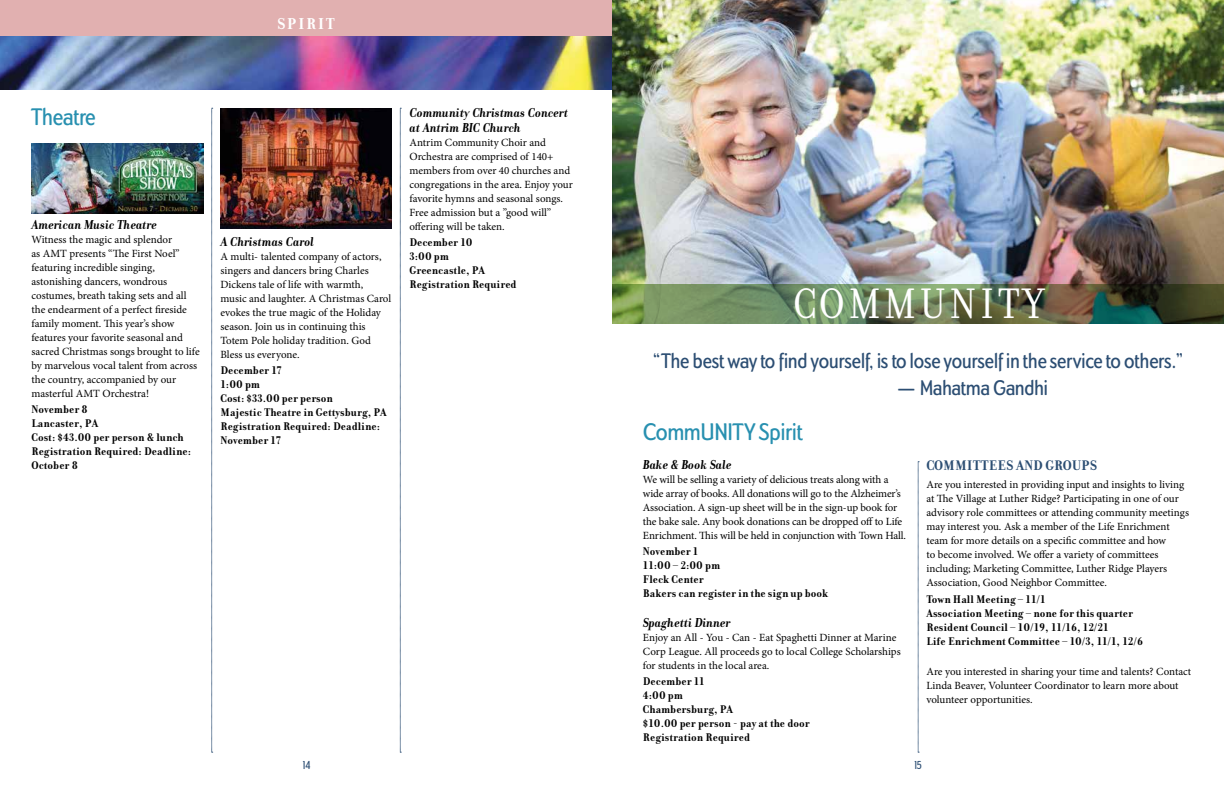
<style>
.page{position:relative;width:1224px;height:792px;background:#fff}
.page>*{position:absolute;margin:0;border:0;box-sizing:border-box;transform-origin:0 0}
.t1{font:46px "Donatora";letter-spacing:.08em;color:#fff}
.t2{font:500 condensed 25px "Dundee";color:#2890b0}
.t3{font:500 condensed 22px "Dundee";color:#2c4e73}
.t4{font:700 17px "Donatora";letter-spacing:.08em;color:#fff}
.t5{font:700 15px "Donatora";color:#2c4e73}
.t6{font:italic 700 14px/15px "Donatora";color:#000}
.t7{font:700 12px/14px "Donatora";color:#000}
.t8{font:500 condensed 12px "Dundee";color:#2c4e73}
.t9{font:11px/14px "Minion Pro";letter-spacing:-.005em;color:#000}
</style>
<div class="page">
<svg style="left:212px;top:108px;width:1px;height:645px"></svg>
<svg style="left:400px;top:108px;width:1px;height:645px"></svg>
<div style="left:0;top:0;width:621px;height:36px;background:#e1b0b0"></div>
<img style="left:0;top:36px;width:612px;height:54px">
<svg style="left:918px;top:462px;width:1px;height:291px"></svg>
<img style="left:612px;top:0;width:612px;height:284px">
<img style="left:612px;top:284px;width:612px;height:40px">
<img style="left:220px;top:108px;width:172px;height:120px">
<img style="left:32px;top:144px;width:171px;height:70px">
<h3 class="t4" style="left:277px;top:14px;width:59px">SPIRIT</h3>
<h2 class="t2" style="left:32px;top:102px;width:66px">Theatre</h2>
<p class="t6" style="left:32px;top:217px;width:127px">American Music Theatre</p>
<p class="t9" style="left:32px;top:232px;width:170px">Witness the magic and splendor<br>as AMT presents “The First Noel” featuring incredible singing, astonishing dancers, wondrous costumes, breath taking sets and all the endearment of a perfect fireside family moment. This year’s show features your favorite seasonal and sacred Christmas songs brought to life by marvelous vocal talent from across the country, accompanied by our masterful AMT Orchestra!</p>
<p class="t7" style="left:32px;top:402px;width:161px">November 8<br>Lancaster, PA<br>Cost: $43.00 per person &amp; lunch<br>Registration Required: Deadline:<br>October 8</p>
<p class="t6" style="left:220px;top:234px;width:95px">A Christmas Carol</p>
<p class="t9" style="left:220px;top:250px;width:172px">A multi- talented company of actors, singers and dancers bring Charles Dickens tale of life with warmth, music and laughter. A Christmas Carol evokes the true magic of the Holiday season. Join us in continuing this Totem Pole holiday tradition. God Bless us everyone.</p>
<p class="t7" style="left:220px;top:364px;width:168px">December 17<br>1:00 pm<br>Cost: $33.00 per person<br>Majestic Theatre in Gettysburg, PA<br>Registration Required: Deadline:<br>November 17</p>
<p class="t6" style="left:410px;top:105px;width:160px">Community Christmas Concert at Antrim BIC Church</p>
<p class="t9" style="left:410px;top:136px;width:165px">Antrim Community Choir and<br>Orchestra are comprised of 140+ members from over 40 churches and congregations in the area. Enjoy your favorite hymns and seasonal songs.<br>Free admission but a ”good will” offering will be taken.</p>
<p class="t7" style="left:410px;top:235px;width:109px">December 10<br>3:00 pm<br>Greencastle, PA<br>Registration Required</p>
<h1 class="t1" style="left:793px;top:278px;width:252px">COMMUNITY</h1>
<h3 class="t3" style="left:653px;top:348px;width:531px">“The best way to find yourself, is to lose yourself in the service to others.”</h3>
<h3 class="t3" style="left:896px;top:375px;width:153px">— Mahatma Gandhi</h3>
<h2 class="t2" style="left:643px;top:417px;width:161px">CommUNITY Spirit</h2>
<p class="t6" style="left:643px;top:457px;width:91px">Bake &amp; Book Sale</p>
<p class="t9" style="left:643px;top:472px;width:265px">We will be selling a variety of delicious treats along with a wide array of books. All donations will go to the Alzheimer’s Association. A sign-up sheet will be in the sign-up book for the bake sale. Any book donations can be dropped off to Life Enrichment. This will be held in conjunction with Town Hall.</p>
<p class="t7" style="left:643px;top:544px;width:187px">November 1<br>11:00 – 2:00 pm<br>Fleck Center<br>Bakers can register in the sign up book</p>
<p class="t6" style="left:643px;top:615px;width:89px">Spaghetti Dinner</p>
<p class="t9" style="left:643px;top:631px;width:259px">Enjoy an All - You - Can - Eat Spaghetti Dinner at Marine<br>Corp League. All proceeds go to local College Scholarships for students in the local area.</p>
<p class="t7" style="left:643px;top:675px;width:168px">December 11<br>4:00 pm<br>Chambersburg, PA<br>$10.00 per person - pay at the door<br>Registration Required</p>
<h3 class="t5" style="left:926px;top:457px;width:172px">COMMITTEES AND GROUPS</h3>
<p class="t9" style="left:926px;top:478px;width:264px">Are you interested in providing input and insights to living at The Village at Luther Ridge? Participating in one of our advisory role committees or attending community meetings may interest you. Ask a member of the Life Enrichment team for more details on a specific committee and how<br>to become involved. We offer a variety of committees including; Marketing Committee, Luther Ridge Players Association, Good Neighbor Committee.</p>
<p class="t7" style="left:926px;top:592px;width:218px">Town Hall Meeting – 11/1<br>Association Meeting – none for this quarter Resident Council – 10/19, 11/16, 12/21<br>Life Enrichment Committee – 10/3, 11/1, 12/6</p>
<p class="t9" style="left:926px;top:664px;width:266px">Are you interested in sharing your time and talents? Contact<br>Linda Beaver, Volunteer Coordinator to learn more about volunteer opportunities.</p>
<p class="t8" style="left:301px;top:758px;width:11px">14</p>
<p class="t8" style="left:913px;top:758px;width:11px">15</p>
</div>
